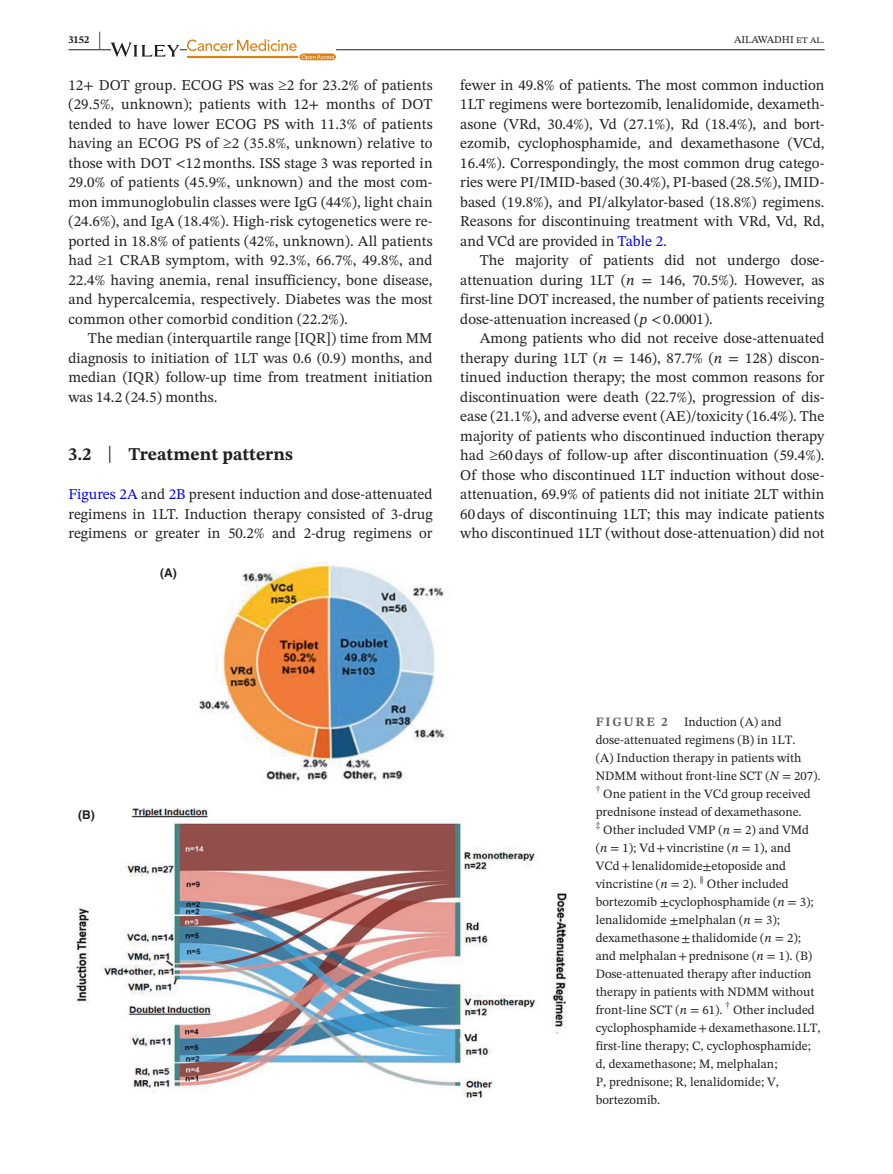
<style>
.page{position:relative;width:893px;height:1174px;background:#fff}
.page>*{position:absolute;margin:0;border:0;box-sizing:border-box;transform-origin:0 0}
.t1{font:700 18px "STIX Two Text";color:#231f20}
.t2{font:15px/19.5px "STIX Two Text";color:#231f20;text-align:justify}
.t3{font:12.75px/18px "STIX Two Text";color:#231f20}
.t4{font:700 12.75px "STIX Two Text";letter-spacing:.14em;color:#636366}
.t5{font:700 12px "Helvetica";color:#231f20}
.t6{font:10.5px "STIX Two Text";color:#231f20}
.t7{font:700 10.5px "STIX Two Text";color:#231f20}
.s1{font-size:21px}
.s2{font-family:"STIX"}
.s3{color:#00f}
.s4{font-style:italic}
.s5{font-weight:400;font-size:23.7px}
</style>
<div class="page">
<hr style="left:68px;top:49px;width:756px;height:1px;background:#231f20">
<svg style="left:111px;top:43px;width:68px;height:14px"></svg>
<svg style="left:187px;top:39px;width:149px;height:21px"></svg>
<img style="left:75px;top:562px;width:492px;height:537px">
<p class="t7" style="left:68px;top:32px;width:34px">3152 <span class="s1">|</span></p>
<p class="t6" style="left:734px;top:32px;width:92px">AILAWADHI et al.</p>
<p class="t2" style="left:68px;top:75px;width:366px">12<span class="s2">+</span> DOT group. ECOG PS was ≥2 for 23.2% of patients (29.5%, unknown); patients with 12<span class="s2">+</span> months of DOT tended to have lower ECOG PS with 11.3% of patients having an ECOG PS of ≥2 (35.8%, unknown) relative to those with DOT <span class="s2">&lt;</span>12months. ISS stage 3 was reported in 29.0% of patients (45.9%, unknown) and the most com&shy;mon immunoglobulin classes were IgG (44%), light chain (24.6%), and IgA (18.4%). High-risk cytogenetics were re&shy;ported in 18.8% of patients (42%, unknown). All patients had ≥1 CRAB symptom, with 92.3%, 66.7%, 49.8%, and 22.4% having anemia, renal insufficiency, bone disease, and hypercalcemia, respectively. Diabetes was the most common other comorbid condition (22.2%).</p>
<p class="t2" style="left:68px;top:328px;width:366px;text-indent:20px">The median (interquartile range [IQR]) time from MM diagnosis to initiation of 1LT was 0.6 (0.9) months, and median (IQR) follow-up time from treatment initiation was 14.2 (24.5) months.</p>
<p class="t2" style="left:460px;top:75px;width:366px">fewer in 49.8% of patients. The most common induction 1LT regimens were bortezomib, lenalidomide, dexameth&shy;asone (VRd, 30.4%), Vd (27.1%), Rd (18.4%), and bort&shy;ezomib, cyclophosphamide, and dexamethasone (VCd, 16.4%). Correspondingly, the most common drug catego&shy;ries were PI/IMID-based (30.4%), PI-based (28.5%), IMID&shy;based (19.8%), and PI/alkylator-based (18.8%) regimens.<br>Reasons for discontinuing treatment with VRd, Vd, Rd, and VCd are provided in <span class="s3">Table 2</span>.</p>
<p class="t2" style="left:460px;top:250px;width:366px;text-indent:20px">The majority of patients did not undergo dose&shy;attenuation during 1LT (<span class="s4">n</span> <span class="s2">=</span> 146, 70.5%). However, as first-line DOT increased, the number of patients receiving dose-attenuation increased (<span class="s4">p</span> <span class="s2">&lt;</span>0.0001).</p>
<p class="t2" style="left:460px;top:328px;width:366px;text-indent:20px">Among patients who did not receive dose-attenuated therapy during 1LT (<span class="s4">n</span> <span class="s2">=</span> 146), 87.7% (<span class="s4">n</span> <span class="s2">=</span> 128) discon&shy;tinued induction therapy; the most common reasons for discontinuation were death (22.7%), progression of dis&shy;ease (21.1%), and adverse event (AE)/toxicity (16.4%). The majority of patients who discontinued induction therapy had ≥60days of follow-up after discontinuation (59.4%).<br>Of those who discontinued 1LT induction without dose&shy;attenuation, 69.9% of patients did not initiate 2LT within 60days of discontinuing 1LT; this may indicate patients who discontinued 1LT (without dose-attenuation) did not</p>
<p class="t1" style="left:68px;top:441px;width:226px">3.2 <span class="s5">|</span> Treatment patterns</p>
<p class="t2" style="left:68px;top:484px;width:366px"><span class="s3">Figures 2A</span> and <span class="s3">2B</span> present induction and dose-attenuated regimens in 1LT. Induction therapy consisted of 3-drug regimens or greater in 50.2% and 2-drug regimens or</p>
<p class="t5" style="left:160px;top:565px;width:18px">(A)</p>
<p class="t5" style="left:78px;top:807px;width:18px">(B)</p>
<p class="t3" style="left:596px;top:712px;width:226px;text-indent:88px">Induction (A) and dose-attenuated regimens (B) in 1LT.<br>(A) Induction therapy in patients with NDMM without front-line SCT (<span class="s4">N</span> <span class="s2">=</span> 207). <sup>†</sup> One patient in the VCd group received prednisone instead of dexamethasone.<br><sup>‡</sup> Other included VMP (<span class="s4">n</span> <span class="s2">=</span> 2) and VMd (<span class="s4">n</span> <span class="s2">=</span> 1); Vd<span class="s2">+</span>vincristine (<span class="s4">n</span> <span class="s2">=</span> 1), and VCd<span class="s2">+</span>lenalidomide<span class="s2">±</span>etoposide and vincristine (<span class="s4">n</span> <span class="s2">=</span> 2). <sup>§</sup> Other included bortezomib <span class="s2">±</span>cyclophosphamide (<span class="s4">n</span> <span class="s2">=</span> 3); lenalidomide <span class="s2">±</span>melphalan (<span class="s4">n</span> <span class="s2">=</span> 3); dexamethasone<span class="s2">±</span>thalidomide (<span class="s4">n</span> <span class="s2">=</span> 2); and melphalan<span class="s2">+</span>prednisone (<span class="s4">n</span> <span class="s2">=</span> 1). (B)<br>Dose-attenuated therapy after induction therapy in patients with NDMM without front-line SCT (<span class="s4">n</span> <span class="s2">=</span> 61). <sup>†</sup> Other included cyclophosphamide<span class="s2">+</span>dexamethasone.1LT, first-line therapy; C, cyclophosphamide; d, dexamethasone; M, melphalan;<br>P, prednisone; R, lenalidomide; V, bortezomib.</p>
<p class="t4" style="left:596px;top:712px;width:73px">FIGURE 2</p>
</div>
